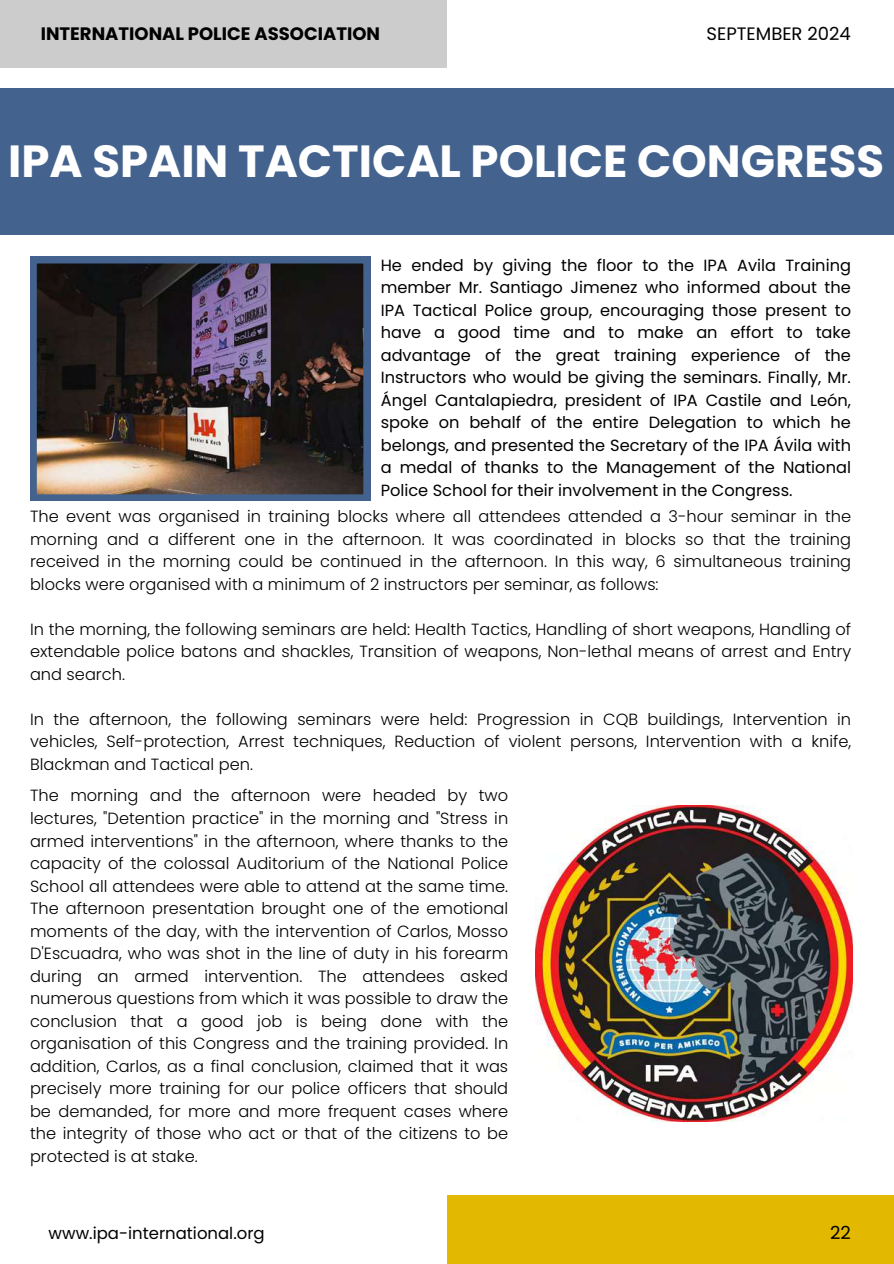
<style>
.page{position:relative;width:894px;height:1264px;background:#fff}
.page>*{position:absolute;margin:0;border:0;box-sizing:border-box;transform-origin:0 0}
.t1{font:700 45px "Poppins";color:#fff}
.t2{font:700 18px "Poppins";color:#000}
.t3{font:18px "Poppins";color:#000}
.t4{font:16.5px "Poppins";color:#000}
.t5{font:300 16.2px/22.5px "Poppins";color:#000;text-align:justify}
.t6{font:16.2px/22.5px "Poppins";color:#000;text-align:justify}
</style>
<div class="page">
<div style="left:0;top:0;width:446px;height:68px;background:#ccc"></div>
<div style="left:446px;top:1194px;width:447px;height:69px;background:#e2b900"></div>
<div style="left:0;top:88px;width:893px;height:147px;background:#43628e"></div>
<img style="left:30px;top:257px;width:340px;height:244px">
<img style="left:536px;top:805px;width:316px;height:316px">
<p class="t2" style="left:41px;top:21px;width:341px">INTERNATIONAL POLICE ASSOCIATION</p>
<p class="t3" style="left:706px;top:21px;width:146px">SEPTEMBER 2024</p>
<h1 class="t1" style="left:8px;top:130px;width:877px">IPA SPAIN TACTICAL POLICE CONGRESS</h1>
<p class="t6" style="left:380px;top:254px;width:471px">He ended by giving the floor to the IPA Avila Training member Mr. Santiago Jimenez who informed about the IPA Tactical Police group, encouraging those present to have a good time and to make an effort to take advantage of the great training experience of the Instructors who would be giving the seminars. Finally, Mr.<br>Ángel Cantalapiedra, president of IPA Castile and León, spoke on behalf of the entire Delegation to which he belongs, and presented the Secretary of the IPA Ávila with a medal of thanks to the Management of the National Police School for their involvement in the Congress.</p>
<p class="t5" style="left:30px;top:505px;width:822px">The event was organised in training blocks where all attendees attended a 3-hour seminar in the morning and a different one in the afternoon. It was coordinated in blocks so that the training received in the morning could be continued in the afternoon. In this way, 6 simultaneous training blocks were organised with a minimum of 2 instructors per seminar, as follows:</p>
<p class="t5" style="left:30px;top:618px;width:822px">In the morning, the following seminars are held: Health Tactics, Handling of short weapons, Handling of extendable police batons and shackles, Transition of weapons, Non-lethal means of arrest and Entry and search.</p>
<p class="t5" style="left:30px;top:708px;width:822px">In the afternoon, the following seminars were held: Progression in CQB buildings, Intervention in vehicles, Self-protection, Arrest techniques, Reduction of violent persons, Intervention with a knife, Blackman and Tactical pen.</p>
<p class="t5" style="left:30px;top:784px;width:479px">The morning and the afternoon were headed by two lectures, "Detention practice" in the morning and "Stress in armed interventions" in the afternoon, where thanks to the capacity of the colossal Auditorium of the National Police School all attendees were able to attend at the same time.<br>The afternoon presentation brought one of the emotional moments of the day, with the intervention of Carlos, Mosso D'Escuadra, who was shot in the line of duty in his forearm during an armed intervention. The attendees asked numerous questions from which it was possible to draw the conclusion that a good job is being done with the organisation of this Congress and the training provided. In addition, Carlos, as a final conclusion, claimed that it was precisely more training for our police officers that should be demanded, for more and more frequent cases where the integrity of those who act or that of the citizens to be protected is at stake.</p>
<p class="t4" style="left:49px;top:1221px;width:217px">www.ipa-international.org</p>
<p class="t3" style="left:829px;top:1220px;width:22px">22</p>
</div>
